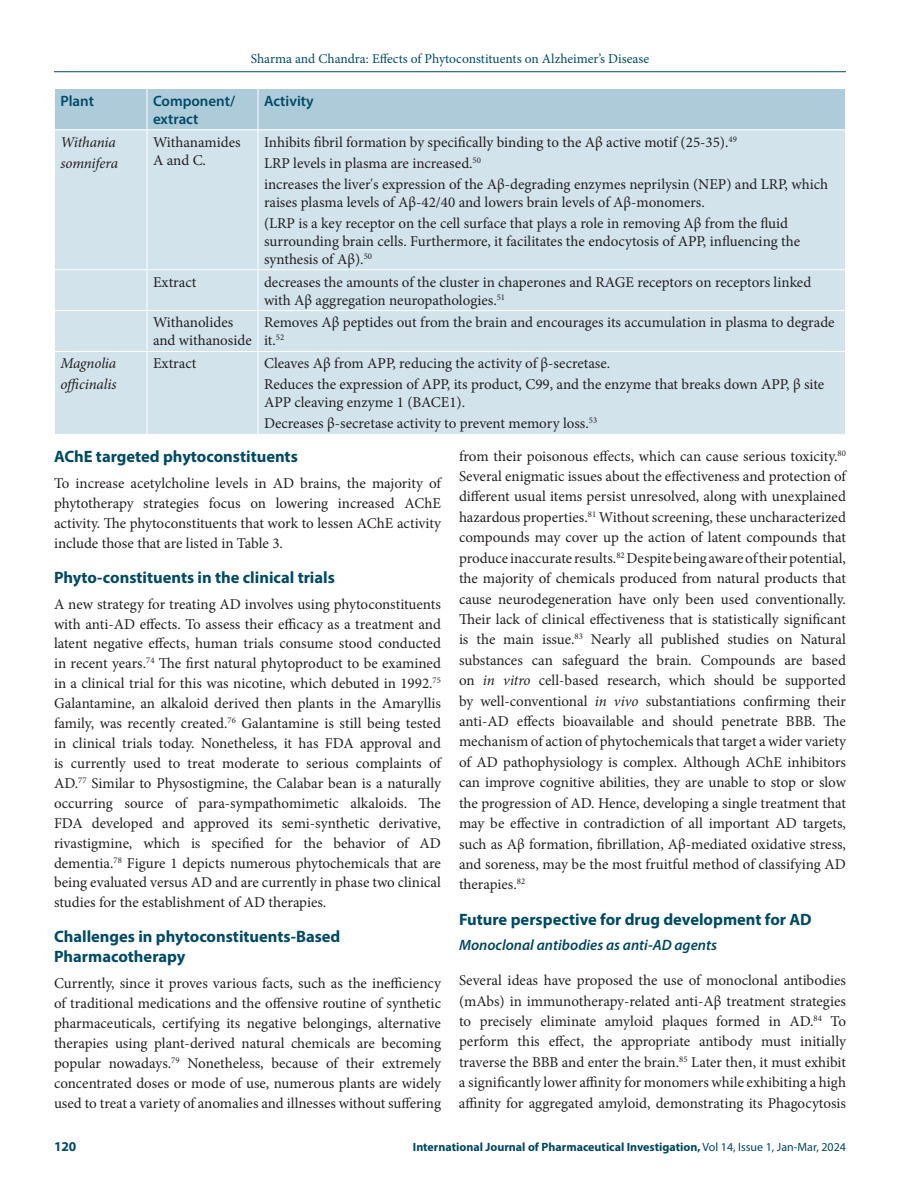
<style>
.page{position:relative;width:918px;height:1188px;background:#fff}
.page>*{position:absolute;margin:0;border:0;box-sizing:border-box;transform-origin:0 0}
.Heading_2{font:700 16.5px/20px "Myriad Pro";color:#004a67}
.Body_text__FO{font:15px/20px "Minion Pro";color:#231f20;text-align:justify}
.Table_Body{font:15px/18px "Minion Pro";color:#231f20}
.Body_text{font:15px/20.4px "Minion Pro";color:#231f20;text-align:justify}
.Table_Body-2{font:italic 15px "Minion Pro";letter-spacing:-.01em;color:#231f20}
.Heading_3_after_head{font:italic 600 15px "Myriad Pro";color:#004661}
.Table_Header{font:600 15px/18px "Myriad Pro";color:#004a67}
.t1{font:13.5px "Minion Pro";color:#004a67}
.t2{font:700 13.5px "Myriad Pro";color:#004a67}
.t3{font:700 12px "Myriad Pro";color:#004661}
.s1{font-style:italic}
.s2{font-weight:400}
</style>
<div class="page">
<hr style="left:54px;top:71px;width:792px;height:1px;background:#004a67">
<div style="left:55px;top:89px;width:790px;height:40px;background:#adcbd9"></div>
<div style="left:55px;top:130px;width:790px;height:304px;background:#d2e3eb"></div>
<hr style="left:147px;top:89px;width:1px;height:40px;background:#fff">
<hr style="left:258px;top:89px;width:1px;height:40px;background:#fff">
<hr style="left:147px;top:130px;width:1px;height:139px;background:#fff">
<hr style="left:258px;top:130px;width:1px;height:139px;background:#fff">
<hr style="left:54px;top:269px;width:93px;height:1px;background:#fff">
<hr style="left:147px;top:269px;width:111px;height:1px;background:#fff">
<hr style="left:147px;top:270px;width:1px;height:40px;background:#fff">
<hr style="left:258px;top:269px;width:588px;height:1px;background:#fff">
<hr style="left:258px;top:270px;width:1px;height:40px;background:#fff">
<hr style="left:54px;top:310px;width:93px;height:1px;background:#fff">
<hr style="left:147px;top:310px;width:111px;height:1px;background:#fff">
<hr style="left:147px;top:311px;width:1px;height:40px;background:#fff">
<hr style="left:258px;top:310px;width:588px;height:1px;background:#fff">
<hr style="left:258px;top:311px;width:1px;height:40px;background:#fff">
<hr style="left:54px;top:351px;width:93px;height:1px;background:#fff">
<hr style="left:147px;top:351px;width:111px;height:1px;background:#fff">
<hr style="left:147px;top:352px;width:1px;height:82px;background:#fff">
<hr style="left:258px;top:351px;width:588px;height:1px;background:#fff">
<hr style="left:258px;top:352px;width:1px;height:82px;background:#fff">
<p class="t1" style="left:251px;top:50px;width:400px">Sharma and Chandra: Effects of Phytoconstituents on Alzheimer’s Disease</p>
<p class="Table_Header" style="left:60px;top:91px;width:35px">Plant</p>
<p class="Table_Header" style="left:153px;top:91px;width:84px">Component/ extract</p>
<p class="Table_Header" style="left:264px;top:91px;width:51px">Activity</p>
<p class="Table_Body-2" style="left:60px;top:132px;width:57px">Withania</p>
<p class="Table_Body-2" style="left:60px;top:153px;width:59px">somnifera</p>
<p class="Table_Body" style="left:153px;top:133px;width:89px">Withanamides<br>A and C.</p>
<p class="Table_Body" style="left:264px;top:133px;width:474px">Inhibits fibril formation by specifically binding to the Aβ active motif (25-35).<sup>49</sup></p>
<p class="Table_Body" style="left:264px;top:154px;width:219px">LRP levels in plasma are increased.<sup>50</sup></p>
<p class="Table_Body" style="left:264px;top:175px;width:566px">increases the liver's expression of the Aβ-degrading enzymes neprilysin (NEP) and LRP, which raises plasma levels of Aβ-42/40 and lowers brain levels of Aβ-monomers.</p>
<p class="Table_Body" style="left:264px;top:214px;width:538px">(LRP is a key receptor on the cell surface that plays a role in removing Aβ from the fluid surrounding brain cells. Furthermore, it facilitates the endocytosis of APP, influencing the synthesis of Aβ).<sup>50</sup></p>
<p class="Table_Body-2" style="left:60px;top:353px;width:57px">Magnolia</p>
<p class="Table_Body-2" style="left:60px;top:374px;width:58px">officinalis</p>
<p class="Table_Body" style="left:153px;top:273px;width:45px">Extract</p>
<p class="Table_Body" style="left:264px;top:273px;width:549px">decreases the amounts of the cluster in chaperones and RAGE receptors on receptors linked with Aβ aggregation neuropathologies.<sup>51</sup></p>
<p class="Table_Body" style="left:153px;top:314px;width:100px">Withanolides and withanoside</p>
<p class="Table_Body" style="left:264px;top:314px;width:572px">Removes Aβ peptides out from the brain and encourages its accumulation in plasma to degrade it.<sup>52</sup></p>
<p class="Table_Body" style="left:153px;top:355px;width:45px">Extract</p>
<p class="Table_Body" style="left:264px;top:355px;width:348px">Cleaves Aβ from APP, reducing the activity of β-secretase.</p>
<p class="Table_Body" style="left:264px;top:376px;width:562px">Reduces the expression of APP, its product, C99, and the enzyme that breaks down APP, β site<br>APP cleaving enzyme 1 (BACE1).</p>
<p class="Table_Body" style="left:264px;top:415px;width:335px">Decreases β-secretase activity to prevent memory loss.<sup>53</sup></p>
<p class="Heading_2" style="left:54px;top:446px;width:245px">AChE targeted phytoconstituents</p>
<p class="Body_text__FO" style="left:54px;top:473px;width:389px">To increase acetylcholine levels in AD brains, the majority of phytotherapy strategies focus on lowering increased AChE activity. The phytoconstituents that work to lessen AChE activity include those that are listed in Table 3.</p>
<p class="Heading_2" style="left:54px;top:567px;width:282px">Phyto-constituents in the clinical trials</p>
<p class="Body_text__FO" style="left:54px;top:594px;width:389px">A new strategy for treating AD involves using phytoconstituents with anti-AD effects. To assess their efficacy as a treatment and latent negative effects, human trials consume stood conducted in recent years.<sup>74</sup> The first natural phytoproduct to be examined in a clinical trial for this was nicotine, which debuted in 1992.<sup>75<br></sup>Galantamine, an alkaloid derived then plants in the Amaryllis family, was recently created.<sup>76</sup> Galantamine is still being tested in clinical trials today. Nonetheless, it has FDA approval and is currently used to treat moderate to serious complaints of AD.<sup>77</sup> Similar to Physostigmine, the Calabar bean is a naturally occurring source of para-sympathomimetic alkaloids. The FDA developed and approved its semi-synthetic derivative, rivastigmine, which is specified for the behavior of AD dementia.<sup>78</sup> Figure 1 depicts numerous phytochemicals that are being evaluated versus AD and are currently in phase two clinical studies for the establishment of AD therapies.</p>
<p class="Heading_2" style="left:54px;top:926px;width:288px">Challenges in phytoconstituents-Based<br>Pharmacotherapy</p>
<p class="Body_text__FO" style="left:54px;top:973px;width:389px">Currently, since it proves various facts, such as the inefficiency of traditional medications and the offensive routine of synthetic pharmaceuticals, certifying its negative belongings, alternative therapies using plant-derived natural chemicals are becoming popular nowadays.<sup>79</sup> Nonetheless, because of their extremely concentrated doses or mode of use, numerous plants are widely used to treat a variety of anomalies and illnesses without suffering</p>
<p class="Body_text__FO" style="left:459px;top:446px;width:389px;line-height:20.4px">from their poisonous effects, which can cause serious toxicity.<sup>80<br></sup>Several enigmatic issues about the effectiveness and protection of different usual items persist unresolved, along with unexplained hazardous properties.<sup>81</sup> Without screening, these uncharacterized compounds may cover up the action of latent compounds that produce inaccurate results.<sup>82</sup> Despite being aware of their potential, the majority of chemicals produced from natural products that cause neurodegeneration have only been used conventionally.<br>Their lack of clinical effectiveness that is statistically significant is the main issue.<sup>83</sup> Nearly all published studies on Natural substances can safeguard the brain. Compounds are based on <span class="s1">in vitro</span> cell-based research, which should be supported by well-conventional <span class="s1">in vivo</span> substantiations confirming their anti-AD effects bioavailable and should penetrate BBB. The mechanism of action of phytochemicals that target a wider variety of AD pathophysiology is complex. Although AChE inhibitors can improve cognitive abilities, they are unable to stop or slow the progression of AD. Hence, developing a single treatment that may be effective in contradiction of all important AD targets, such as Aβ formation, fibrillation, Aβ-mediated oxidative stress, and soreness, may be the most fruitful method of classifying AD therapies.<sup>82</sup></p>
<p class="Heading_2" style="left:459px;top:909px;width:354px">Future perspective for drug development for AD</p>
<p class="Heading_3_after_head" style="left:459px;top:935px;width:260px">Monoclonal antibodies as anti-AD agents</p>
<p class="Body_text" style="left:459px;top:970px;width:389px">Several ideas have proposed the use of monoclonal antibodies (mAbs) in immunotherapy-related anti-Aβ treatment strategies to precisely eliminate amyloid plaques formed in AD.<sup>84</sup> To perform this effect, the appropriate antibody must initially traverse the BBB and enter the brain.<sup>85</sup> Later then, it must exhibit a significantly lower affinity for monomers while exhibiting a high affinity for aggregated amyloid, demonstrating its Phagocytosis</p>
<p class="t2" style="left:54px;top:1137px;width:24px">120</p>
<p class="t3" style="left:413px;top:1139px;width:435px">International Journal of Pharmaceutical Investigation, <span class="s2">Vol 14, Issue 1, Jan-Mar, 2024</span></p>
</div>
